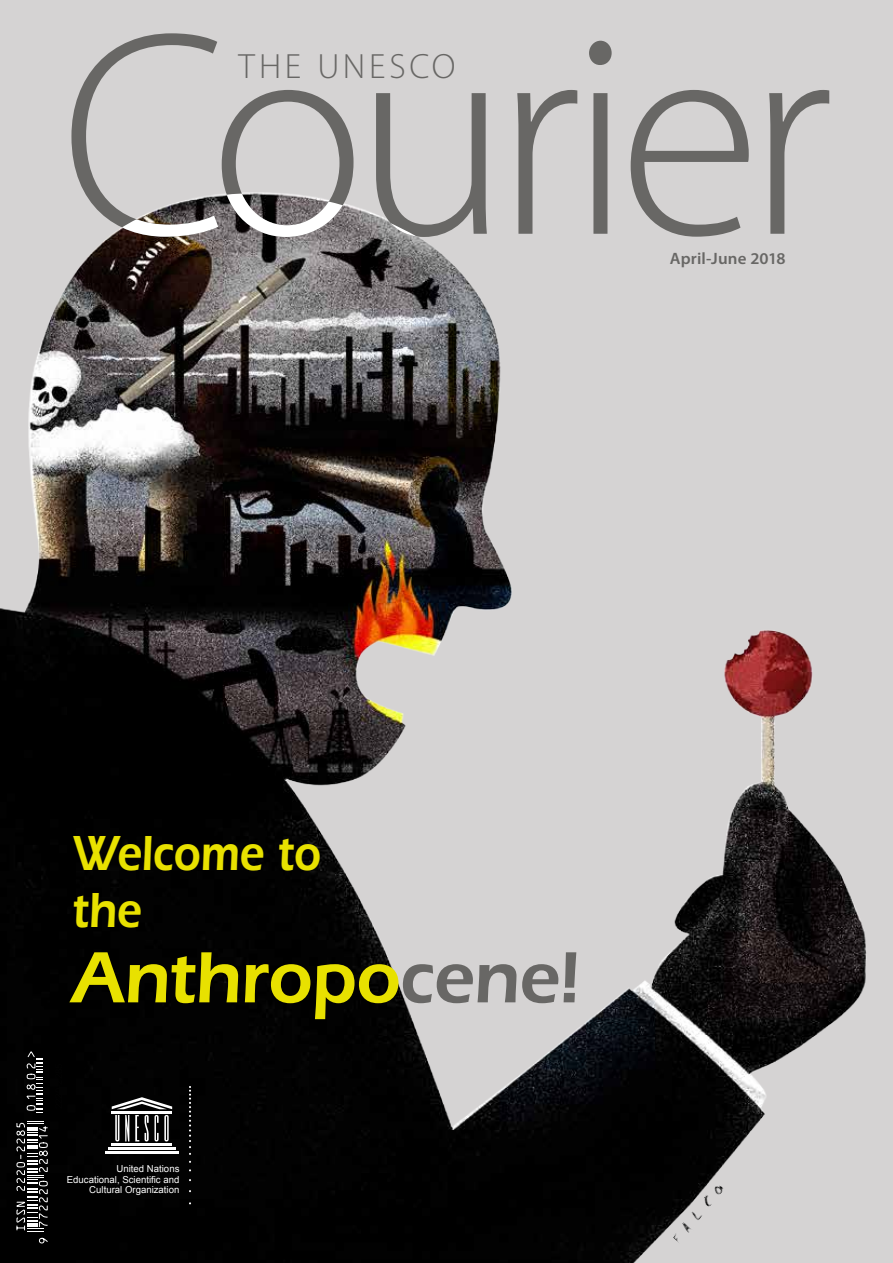
<style>
.page{position:relative;width:893px;height:1263px;background:#fff}
.page>*{position:absolute;margin:0;border:0;box-sizing:border-box;transform-origin:0 0}
.t1{font:300 292.95px "Myriad Pro";letter-spacing:-.045em;color:#686765}
.t2{font:600 75px "ITC Eras Std";letter-spacing:-.01em;color:#e8e100;scale:.96 1}
.t3{font:600 51px/57px "ITC Eras Std";letter-spacing:-.005em;color:#e8e100;scale:.86 1}
.t4{font:300 35.25px "Myriad Pro";letter-spacing:.105em;color:#686765}
.t5{font:600 16.5px "Myriad Pro";letter-spacing:.005em;color:#686765}
.t6{font:9.6px/10.5px "Arial";color:#fff;text-align:right}
.s1{color:#686765}
</style>
<div class="page">
<img style="left:0;top:0;width:893px;height:1263px">
<img style="left:671px;top:1183px;width:55px;height:61px">
<svg style="left:26px;top:1051px;width:17px;height:62px"></svg>
<svg style="left:16px;top:1121px;width:32px;height:122px"></svg>
<svg style="left:189px;top:1086px;width:2px;height:69px"></svg>
<hr style="left:112px;top:1143px;width:60px;height:2px;background:#fff">
<hr style="left:108px;top:1147px;width:67px;height:3px;background:#fff">
<hr style="left:105px;top:1151px;width:74px;height:3px;background:#fff">
<hr style="left:112px;top:1111px;width:60px;height:2px;background:#fff">
<svg style="left:112px;top:1097px;width:60px;height:12px"></svg>
<svg style="left:115px;top:1115px;width:14px;height:26px"></svg>
<svg style="left:164px;top:1115px;width:5px;height:26px"></svg>
<svg style="left:135px;top:1115px;width:24px;height:26px"></svg>
<h1 class="t1" style="left:61px;top:-25px;width:774px">Courier</h1>
<h3 class="t4" style="left:238px;top:46px;width:219px">THE UNESCO</h3>
<h3 class="t5" style="left:670px;top:248px;width:117px">April-June 2018</h3>
<h3 class="t3" style="left:72px;top:825px;width:290px">Welcome to the</h3>
<h2 class="t2" style="left:72px;top:934px;width:532px">Anthropo<span class="s1">cene!</span></h2>
<p class="t6" style="left:67px;top:1163px;width:114px">United Nations<br>Educational, Scientific and<br>Cultural Organization</p>
</div>
